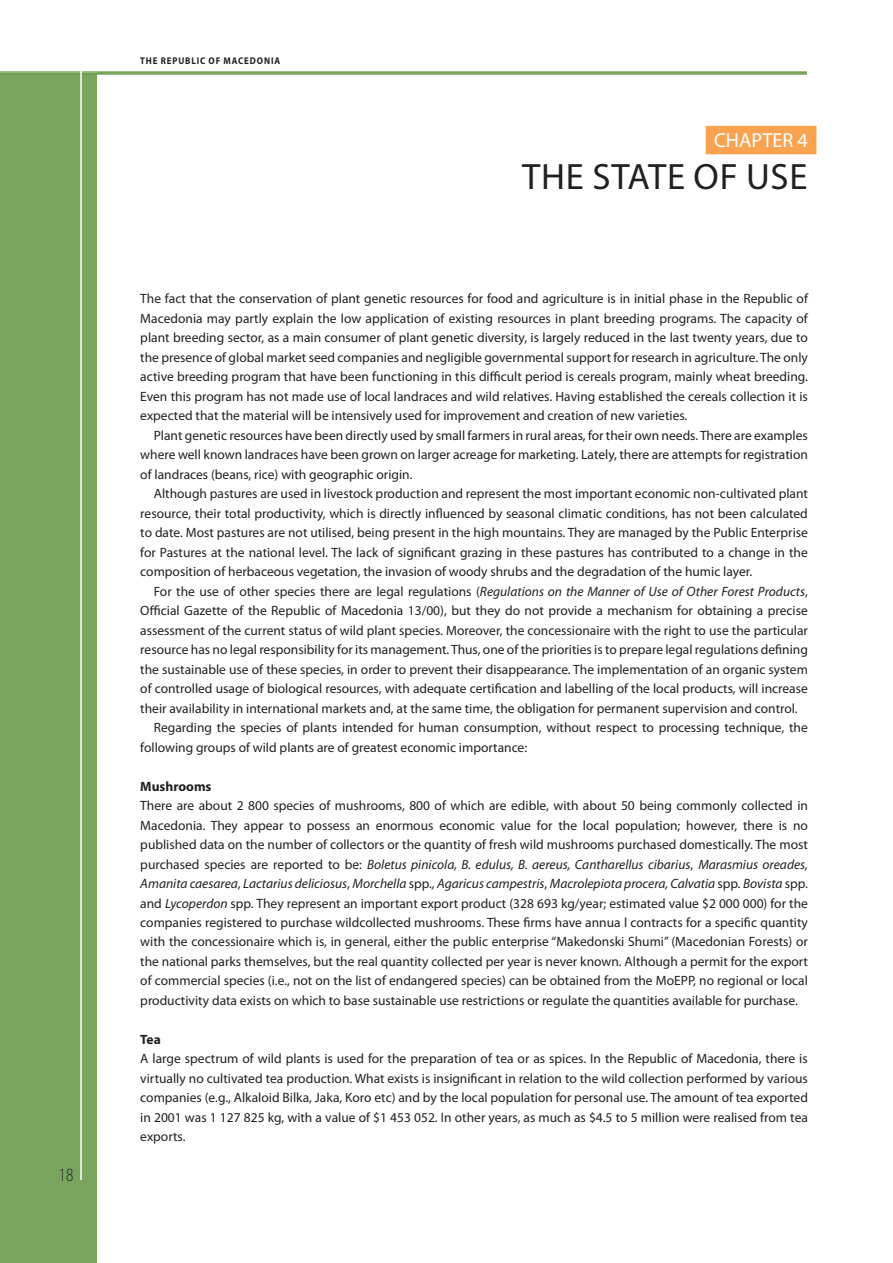
<style>
.page{position:relative;width:893px;height:1263px;background:#fff}
.page>*{position:absolute;margin:0;border:0;box-sizing:border-box;transform-origin:0 0}
.t1{font:36.75px "Myriad Pro";letter-spacing:.02em;color:#231f20}
.t2{font:20.25px "Myriad Pro";color:#fff}
.t3{font:300 18.75px "Myriad Pro";color:#231f20;scale:.8 1}
.t4{font:13.5px/19.5px "Myriad Pro";color:#231f20;text-align:justify}
.t5{font:700 13.5px "Myriad Pro";color:#231f20}
.t6{font:700 9.75px "Myriad Pro";letter-spacing:.1em;color:#231f20;scale:.9 1}
.s1{font-style:italic}
</style>
<div class="page">
<div style="left:0;top:75px;width:97px;height:1188px;background:#78a45d"></div>
<svg style="left:0;top:71px;width:807px;height:4px;background:#8ab072"></svg>
<hr style="left:0;top:72px;width:97px;height:3px;background:#6d9e50">
<hr style="left:80px;top:64px;width:2px;height:1116px;background:#fff">
<div style="left:706px;top:126px;width:110px;height:28px;background:#f9a350"></div>
<h3 class="t3" style="left:59px;top:1163px;width:20px">18</h3>
<p class="t6" style="left:140px;top:55px;width:157px">THE REPUBLIC OF MACEDONIA</p>
<h2 class="t2" style="left:714px;top:128px;width:95px">CHAPTER 4</h2>
<h1 class="t1" style="left:522px;top:154px;width:287px">THE STATE OF USE</h1>
<p class="t4" style="left:140px;top:289px;width:669px">The fact that the conservation of plant genetic resources for food and agriculture is in initial phase in the Republic of Macedonia may partly explain the low application of existing resources in plant breeding programs. The capacity of plant breeding sector, as a main consumer of plant genetic diversity, is largely reduced in the last twenty years, due to the presence of global market seed companies and negligible governmental support for research in agriculture. The only active breeding program that have been functioning in this difficult period is cereals program, mainly wheat breeding.<br>Even this program has not made use of local landraces and wild relatives. Having established the cereals collection it is expected that the material will be intensively used for improvement and creation of new varieties.</p>
<p class="t4" style="left:140px;top:425px;width:669px;text-indent:14px">Plant genetic resources have been directly used by small farmers in rural areas, for their own needs. There are examples where well known landraces have been grown on larger acreage for marketing. lately, there are attempts for registration of landraces (beans, rice) with geographic origin.</p>
<p class="t4" style="left:140px;top:484px;width:669px;text-indent:14px">Although pastures are used in livestock production and represent the most important economic non-cultivated plant resource, their total productivity, which is directly influenced by seasonal climatic conditions, has not been calculated to date. Most pastures are not utilised, being present in the high mountains. They are managed by the Public Enterprise for Pastures at the national level. The lack of significant grazing in these pastures has contributed to a change in the composition of herbaceous vegetation, the invasion of woody shrubs and the degradation of the humic layer.</p>
<p class="t4" style="left:154px;top:581px;width:656px">For the use of other species there are legal regulations (<span class="s1">Regulations on the Manner of Use of Other Forest Products</span>,</p>
<p class="t4" style="left:140px;top:600px;width:669px">Official Gazette of the Republic of Macedonia 13/00), but they do not provide a mechanism for obtaining a precise</p>
<p class="t4" style="left:140px;top:620px;width:669px">assessment of the current status of wild plant species. Moreover, the concessionaire with the right to use the particular</p>
<p class="t4" style="left:140px;top:639px;width:669px">resource has no legal responsibility for its management. Thus, one of the priorities is to prepare legal regulations defining</p>
<p class="t4" style="left:140px;top:659px;width:669px">the sustainable use of these species, in order to prevent their disappearance. The implementation of an organic system</p>
<p class="t4" style="left:140px;top:678px;width:669px">of controlled usage of biological resources, with adequate certification and labelling of the local products, will increase</p>
<p class="t4" style="left:140px;top:698px;width:659px">their availability in international markets and, at the same time, the obligation for permanent supervision and control.</p>
<p class="t4" style="left:154px;top:717px;width:656px">Regarding the species of plants intended for human consumption, without respect to processing technique, the</p>
<p class="t4" style="left:140px;top:737px;width:388px">following groups of wild plants are of greatest economic importance:</p>
<p class="t5" style="left:140px;top:777px;width:73px">Mushrooms</p>
<p class="t4" style="left:140px;top:795px;width:669px">There are about 2 800 species of mushrooms, 800 of which are edible, with about 50 being commonly collected in Macedonia. They appear to possess an enormous economic value for the local population; however, there is no published data on the number of collectors or the quantity of fresh wild mushrooms purchased domestically. The most purchased species are reported to be: <span class="s1">Boletus pinicola, B. edulus, B. aereus, Cantharellus cibarius</span>, <span class="s1">Marasmius oreades, Amanita caesarea</span>, <span class="s1">Lactarius deliciosus</span>, <span class="s1">Morchella</span> spp<span class="s1">., Agaricus campestris</span>, <span class="s1">Macrolepiota procera, Calvatia</span> spp<span class="s1">. Bovista</span> spp. and <span class="s1">Lycoperdon</span> spp<span class="s1">.</span> They represent an important export product (328 693 kg/year; estimated value $2 000 000) for the companies registered to purchase wildcollected mushrooms. These firms have annua l contracts for a specific quantity with the concessionaire which is, in general, either the public enterprise “Makedonski Shumi” (Macedonian Forests) or the national parks themselves, but the real quantity collected per year is never known. Although a permit for the export of commercial species (i.e., not on the list of endangered species) can be obtained from the MoEPP, no regional or local productivity data exists on which to base sustainable use restrictions or regulate the quantities available for purchase.</p>
<p class="t5" style="left:140px;top:1031px;width:22px">Tea</p>
<p class="t4" style="left:140px;top:1049px;width:669px">A large spectrum of wild plants is used for the preparation of tea or as spices. In the Republic of Macedonia, there is virtually no cultivated tea production. What exists is insignificant in relation to the wild collection performed by various companies (e.g., Alkaloid Bilka, Jaka, Koro etc) and by the local population for personal use. The amount of tea exported in 2001 was 1 127 825 kg, with a value of $1 453 052. In other years, as much as $4.5 to 5 million were realised from tea exports.</p>
</div>
